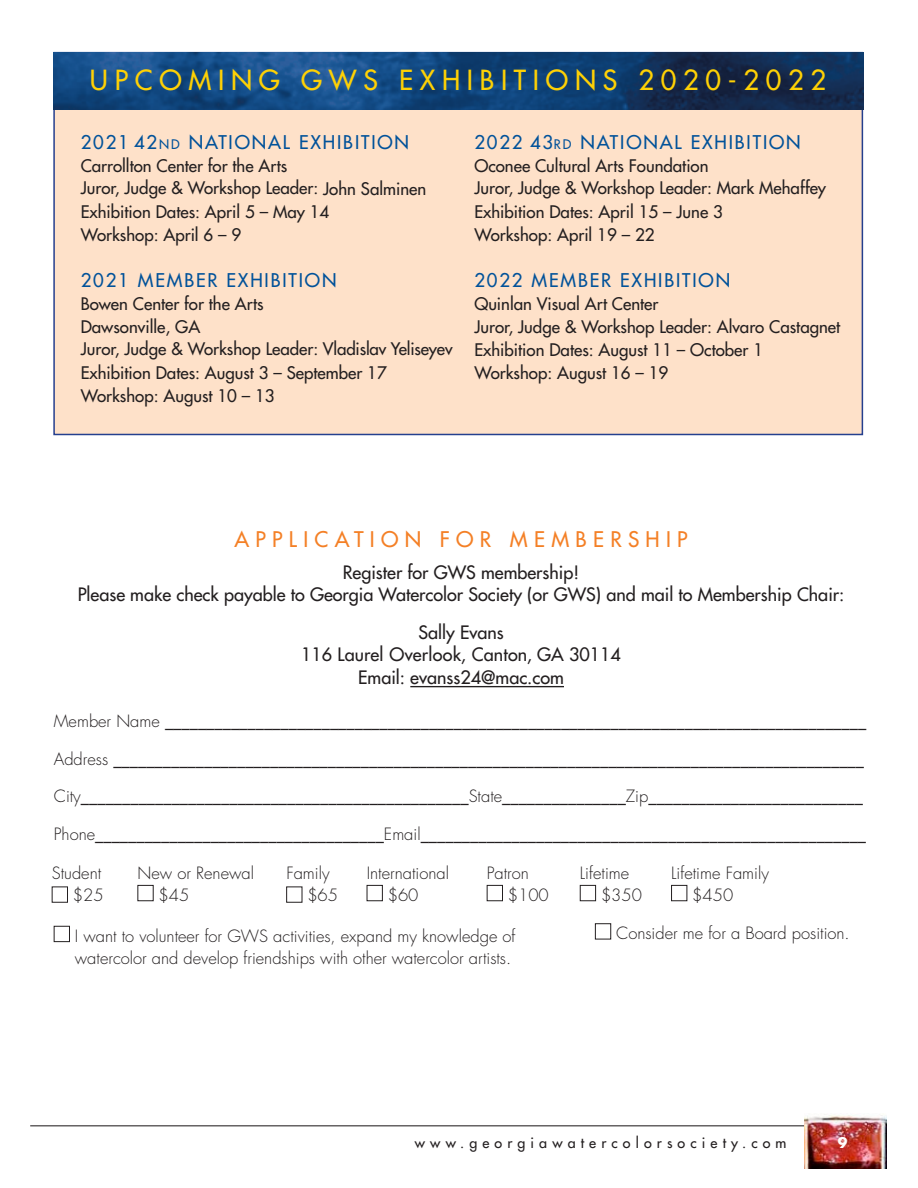
<style>
.page{position:relative;width:918px;height:1188px;background:#fff}
.page>*{position:absolute;margin:0;border:0;box-sizing:border-box;transform-origin:0 0}
.t1{font:27px "Futura";letter-spacing:.25em;color:#fed105}
.t2{font:21px "Futura";letter-spacing:.3em;color:#f48026}
.t3{font:18.45px "Futura";letter-spacing:.1em;color:#01529a}
.t4{font:18px/22.5px "Futura";color:#231f20;text-align:center}
.t5{font:16.95px "Futura";color:#231f20}
.t6{font:300 16.5px/22.5px "Futura";color:#231f20}
.t7{font:14.25px "Futura";letter-spacing:.36em;color:#231f20}
.t8{font:700 14.25px "Futura";color:#fff}
.s1{font-size:12.9px}
</style>
<div class="page">
<hr style="left:30px;top:1125px;width:789px;height:1px;background:#231f20">
<img style="left:804px;top:1114px;width:82px;height:55px">
<div style="left:54px;top:53px;width:808px;height:381px;background:#fee1c9"></div>
<img style="left:53px;top:52px;width:810px;height:57px">
<hr style="left:410px;top:686px;width:154px;height:1px;background:#231f20">
<div style="left:54px;top:926px;width:16px;height:16px;border:1px solid #231f20"></div>
<div style="left:595px;top:923px;width:16px;height:16px;border:1px solid #231f20"></div>
<div style="left:138px;top:885px;width:16px;height:16px;border:1px solid #231f20"></div>
<div style="left:286px;top:887px;width:16px;height:16px;border:1px solid #231f20"></div>
<div style="left:367px;top:885px;width:16px;height:16px;border:1px solid #231f20"></div>
<div style="left:487px;top:885px;width:16px;height:16px;border:1px solid #231f20"></div>
<div style="left:580px;top:885px;width:16px;height:16px;border:1px solid #231f20"></div>
<div style="left:671px;top:885px;width:16px;height:16px;border:1px solid #231f20"></div>
<div style="left:52px;top:887px;width:16px;height:16px;border:1px solid #231f20"></div>
<p class="t1" style="left:90px;top:63px;width:737px">UPCOMING GWS EXHIBITIONS 2020-2022</p>
<p class="t3" style="left:81px;top:130px;width:330px">2021 42<span class="s1">nd</span> NATIONAL EXHIBITION</p>
<p class="t5" style="left:81px;top:154px;width:208px">Carrollton Center for the Arts</p>
<p class="t5" style="left:81px;top:177px;width:347px">Juror, Judge &amp; Workshop Leader: John Salminen</p>
<p class="t5" style="left:81px;top:200px;width:250px">Exhibition Dates: April 5 – May 14</p>
<p class="t5" style="left:81px;top:223px;width:162px">Workshop: April 6 – 9</p>
<p class="t3" style="left:81px;top:268px;width:257px">2021 MEMBER EXHIBITION</p>
<p class="t5" style="left:81px;top:292px;width:184px">Bowen Center for the Arts</p>
<p class="t5" style="left:81px;top:316px;width:121px">Dawsonville, GA</p>
<p class="t5" style="left:81px;top:338px;width:373px">Juror, Judge &amp; Workshop Leader: Vladislav Yeliseyev</p>
<p class="t5" style="left:81px;top:362px;width:308px">Exhibition Dates: August 3 – September 17</p>
<p class="t5" style="left:81px;top:385px;width:196px">Workshop: August 10 – 13</p>
<p class="t3" style="left:474px;top:130px;width:328px">2022 43<span class="s1">rd</span> NATIONAL EXHIBITION</p>
<p class="t5" style="left:474px;top:154px;width:236px">Oconee Cultural Arts Foundation</p>
<p class="t5" style="left:474px;top:177px;width:353px">Juror, Judge &amp; Workshop Leader: Mark Mehaffey</p>
<p class="t5" style="left:474px;top:200px;width:250px">Exhibition Dates: April 15 – June 3</p>
<p class="t5" style="left:474px;top:223px;width:182px">Workshop: April 19 – 22</p>
<p class="t3" style="left:474px;top:268px;width:257px">2022 MEMBER EXHIBITION</p>
<p class="t5" style="left:474px;top:292px;width:186px">Quinlan Visual Art Center</p>
<p class="t5" style="left:474px;top:316px;width:367px">Juror, Judge &amp; Workshop Leader: Alvaro Castagnet</p>
<p class="t5" style="left:474px;top:339px;width:290px">Exhibition Dates: August 11 – October 1</p>
<p class="t5" style="left:474px;top:362px;width:196px">Workshop: August 16 – 19</p>
<p class="t2" style="left:234px;top:526px;width:455px">APPLICATION FOR MEMBERSHIP</p>
<p class="t4" style="left:78px;top:561px;width:768px">Register for GWS membership!<br>Please make check payable to Georgia Watercolor Society (or GWS) and mail to Membership Chair:</p>
<p class="t4" style="left:418px;top:621px;width:87px">Sally Evans</p>
<p class="t4" style="left:301px;top:643px;width:321px">116 Laurel Overlook, Canton, GA 30114<br>Email: evanss24@mac.com</p>
<p class="t6" style="left:54px;top:710px;width:814px">Member Name _____________________________________________________________________________________</p>
<p class="t6" style="left:54px;top:748px;width:812px">Address ___________________________________________________________________________________________</p>
<p class="t6" style="left:54px;top:785px;width:811px">City_______________________________________________State_______________Zip__________________________</p>
<p class="t6" style="left:54px;top:823px;width:814px">Phone___________________________________Email______________________________________________________</p>
<p class="t6" style="left:52px;top:861px;width:51px">Student</p>
<p class="t6" style="left:73px;top:884px;width:32px">$25</p>
<p class="t6" style="left:138px;top:861px;width:118px">New or Renewal</p>
<p class="t6" style="left:159px;top:884px;width:32px">$45</p>
<p class="t6" style="left:286px;top:861px;width:45px">Family</p>
<p class="t6" style="left:307px;top:884px;width:32px">$65</p>
<p class="t6" style="left:367px;top:861px;width:84px">International</p>
<p class="t6" style="left:388px;top:884px;width:32px">$60</p>
<p class="t6" style="left:487px;top:861px;width:44px">Patron</p>
<p class="t6" style="left:508px;top:884px;width:42px">$100</p>
<p class="t6" style="left:580px;top:861px;width:51px">Lifetime</p>
<p class="t6" style="left:601px;top:884px;width:42px">$350</p>
<p class="t6" style="left:671px;top:861px;width:99px">Lifetime Family</p>
<p class="t6" style="left:692px;top:884px;width:42px">$450</p>
<p class="t6" style="left:75px;top:925px;width:442px">I want to volunteer for GWS activities, expand my knowledge of watercolor and develop friendships with other watercolor artists.</p>
<p class="t6" style="left:616px;top:922px;width:235px">Consider me for a Board position.</p>
<p class="t7" style="left:415px;top:1133px;width:373px">www.georgiawatercolorsociety.com</p>
<p class="t8" style="left:838px;top:1132px;width:11px">9</p>
</div>
